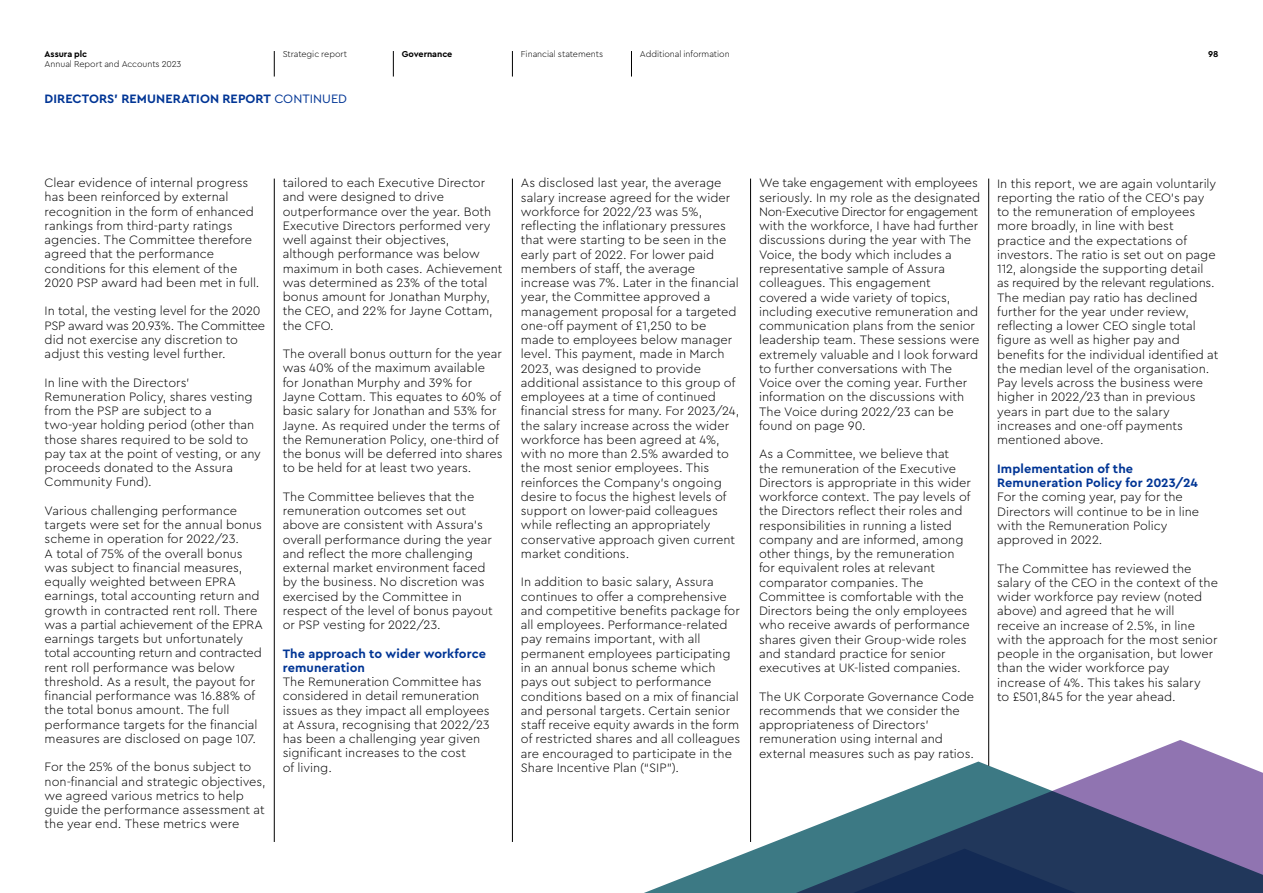
<style>
.page{position:relative;width:1263px;height:893px;background:#fff}
.page>*{position:absolute;margin:0;border:0;box-sizing:border-box;transform-origin:0 0}
.t1{font:300 12.75px/14.2px "Cera Pro";color:#000}
.t2{font:700 12.75px/14.2px "Cera Pro";letter-spacing:.005em;color:#003595}
.t3{font:300 9px "Cera Pro";letter-spacing:-.005em;color:#000}
.t4{font:700 9px "Cera Pro";letter-spacing:-.005em;color:#000}
.s1{font-weight:400}
</style>
<div class="page">
<svg style="left:751px;top:740px;width:512px;height:109px"></svg>
<svg style="left:644px;top:849px;width:619px;height:44px;background:#3c5875"></svg>
<hr style="left:274px;top:179px;width:1px;height:663px;background:#000">
<hr style="left:512px;top:179px;width:1px;height:663px;background:#000">
<hr style="left:750px;top:179px;width:1px;height:663px;background:#000">
<hr style="left:988px;top:179px;width:1px;height:587px;background:#000">
<svg style="left:274px;top:51px;width:1px;height:26px"></svg>
<svg style="left:393px;top:51px;width:1px;height:26px"></svg>
<svg style="left:512px;top:51px;width:1px;height:26px"></svg>
<svg style="left:631px;top:51px;width:1px;height:26px"></svg>
<p class="t4" style="left:45px;top:48px;width:44px">Assura plc</p>
<p class="t3" style="left:45px;top:58px;width:138px">Annual Report and Accounts 2023</p>
<p class="t3" style="left:283px;top:48px;width:66px">Strategic report</p>
<p class="t4" style="left:402px;top:48px;width:52px">Governance</p>
<p class="t3" style="left:521px;top:48px;width:84px">Financial statements</p>
<p class="t3" style="left:640px;top:48px;width:91px">Additional information</p>
<p class="t4" style="left:1208px;top:48px;width:12px">98</p>
<p class="t2" style="left:45px;top:91px;width:304px">DIRECTORS’ REMUNERATION REPORT <span class="s1">CONTINUED</span></p>
<p class="t1" style="left:45px;top:175px;width:216px">Clear evidence of internal progress has been reinforced by external recognition in the form of enhanced rankings from third-party ratings agencies. The Committee therefore agreed that the performance conditions for this element of the 2020 PSP award had been met in full.</p>
<p class="t1" style="left:45px;top:303px;width:222px">In total, the vesting level for the 2020<br>PSP award was 20.93%. The Committee did not exercise any discretion to adjust this vesting level further.</p>
<p class="t1" style="left:45px;top:375px;width:218px">In line with the Directors’<br>Remuneration Policy, shares vesting from the PSP are subject to a two-year holding period (other than those shares required to be sold to pay tax at the point of vesting, or any proceeds donated to the Assura<br>Community Fund).</p>
<p class="t1" style="left:45px;top:503px;width:220px">Various challenging performance targets were set for the annual bonus scheme in operation for 2022/23.<br>A total of 75% of the overall bonus was subject to financial measures, equally weighted between EPRA earnings, total accounting return and growth in contracted rent roll. There was a partial achievement of the EPRA earnings targets but unfortunately total accounting return and contracted rent roll performance was below threshold. As a result, the payout for financial performance was 16.88% of the total bonus amount. The full performance targets for the financial measures are disclosed on page 107.</p>
<p class="t1" style="left:45px;top:759px;width:223px">For the 25% of the bonus subject to non-financial and strategic objectives, we agreed various metrics to help guide the performance assessment at the year end. These metrics were</p>
<p class="t1" style="left:283px;top:175px;width:221px">tailored to each Executive Director and were designed to drive outperformance over the year. Both<br>Executive Directors performed very well against their objectives, although performance was below maximum in both cases. Achievement was determined as 23% of the total bonus amount for Jonathan Murphy, the CEO, and 22% for Jayne Cottam, the CFO.</p>
<p class="t1" style="left:283px;top:346px;width:221px">The overall bonus outturn for the year was 40% of the maximum available for Jonathan Murphy and 39% for Jayne Cottam. This equates to 60% of basic salary for Jonathan and 53% for Jayne. As required under the terms of the Remuneration Policy, one-third of the bonus will be deferred into shares to be held for at least two years.</p>
<p class="t1" style="left:283px;top:489px;width:212px">The Committee believes that the remuneration outcomes set out above are consistent with Assura’s overall performance during the year and reflect the more challenging external market environment faced by the business. No discretion was exercised by the Committee in respect of the level of bonus payout or PSP vesting for 2022/23.</p>
<p class="t2" style="left:283px;top:646px;width:205px">The approach to wider workforce remuneration</p>
<p class="t1" style="left:283px;top:674px;width:208px">The Remuneration Committee has considered in detail remuneration issues as they impact all employees at Assura, recognising that 2022/23 has been a challenging year given significant increases to the cost<br>of living.</p>
<p class="t1" style="left:521px;top:175px;width:220px">As disclosed last year, the average salary increase agreed for the wider workforce for 2022/23 was 5%, reflecting the inflationary pressures that were starting to be seen in the early part of 2022. For lower paid members of staff, the average increase was 7%. Later in the financial year, the Committee approved a management proposal for a targeted one-off payment of £1,250 to be made to employees below manager level. This payment, made in March 2023, was designed to provide additional assistance to this group of employees at a time of continued financial stress for many. For 2023/24, the salary increase across the wider workforce has been agreed at 4%, with no more than 2.5% awarded to the most senior employees. This reinforces the Company’s ongoing desire to focus the highest levels of support on lower-paid colleagues while reflecting an appropriately conservative approach given current market conditions.</p>
<p class="t1" style="left:521px;top:574px;width:221px">In addition to basic salary, Assura continues to offer a comprehensive and competitive benefits package for all employees. Performance-related pay remains important, with all permanent employees participating in an annual bonus scheme which pays out subject to performance conditions based on a mix of financial and personal targets. Certain senior staff receive equity awards in the form of restricted shares and all colleagues are encouraged to participate in the Share Incentive Plan (“SIP”).</p>
<p class="t1" style="left:759px;top:176px;width:223px">We take engagement with employees seriously. In my role as the designated Non-Executive Director for engagement with the workforce, I have had further discussions during the year with The Voice, the body which includes a representative sample of Assura colleagues. This engagement covered a wide variety of topics, including executive remuneration and communication plans from the senior leadership team. These sessions were extremely valuable and I look forward to further conversations with The Voice over the coming year. Further information on the discussions with The Voice during 2022/23 can be found on page 90.</p>
<p class="t1" style="left:759px;top:446px;width:213px">As a Committee, we believe that the remuneration of the Executive Directors is appropriate in this wider workforce context. The pay levels of the Directors reflect their roles and responsibilities in running a listed company and are informed, among other things, by the remuneration for equivalent roles at relevant comparator companies. The Committee is comfortable with the Directors being the only employees who receive awards of performance shares given their Group-wide roles and standard practice for senior executives at UK-listed companies.</p>
<p class="t1" style="left:759px;top:689px;width:217px">The UK Corporate Governance Code recommends that we consider the appropriateness of Directors’ remuneration using internal and external measures such as pay ratios.</p>
<p class="t1" style="left:997px;top:176px;width:223px">In this report, we are again voluntarily reporting the ratio of the CEO’s pay to the remuneration of employees more broadly, in line with best practice and the expectations of investors. The ratio is set out on page 112, alongside the supporting detail as required by the relevant regulations.<br>The median pay ratio has declined further for the year under review, reflecting a lower CEO single total figure as well as higher pay and benefits for the individual identified at the median level of the organisation.<br>Pay levels across the business were higher in 2022/23 than in previous years in part due to the salary increases and one-off payments mentioned above.</p>
<p class="t2" style="left:997px;top:461px;width:202px">Implementation of the<br>Remuneration Policy for 2023/24</p>
<p class="t1" style="left:997px;top:489px;width:204px">For the coming year, pay for the<br>Directors will continue to be in line with the Remuneration Policy approved in 2022.</p>
<p class="t1" style="left:997px;top:561px;width:222px">The Committee has reviewed the salary of the CEO in the context of the wider workforce pay review (noted above) and agreed that he will receive an increase of 2.5%, in line with the approach for the most senior people in the organisation, but lower than the wider workforce pay increase of 4%. This takes his salary<br>to £501,845 for the year ahead.</p>
</div>
